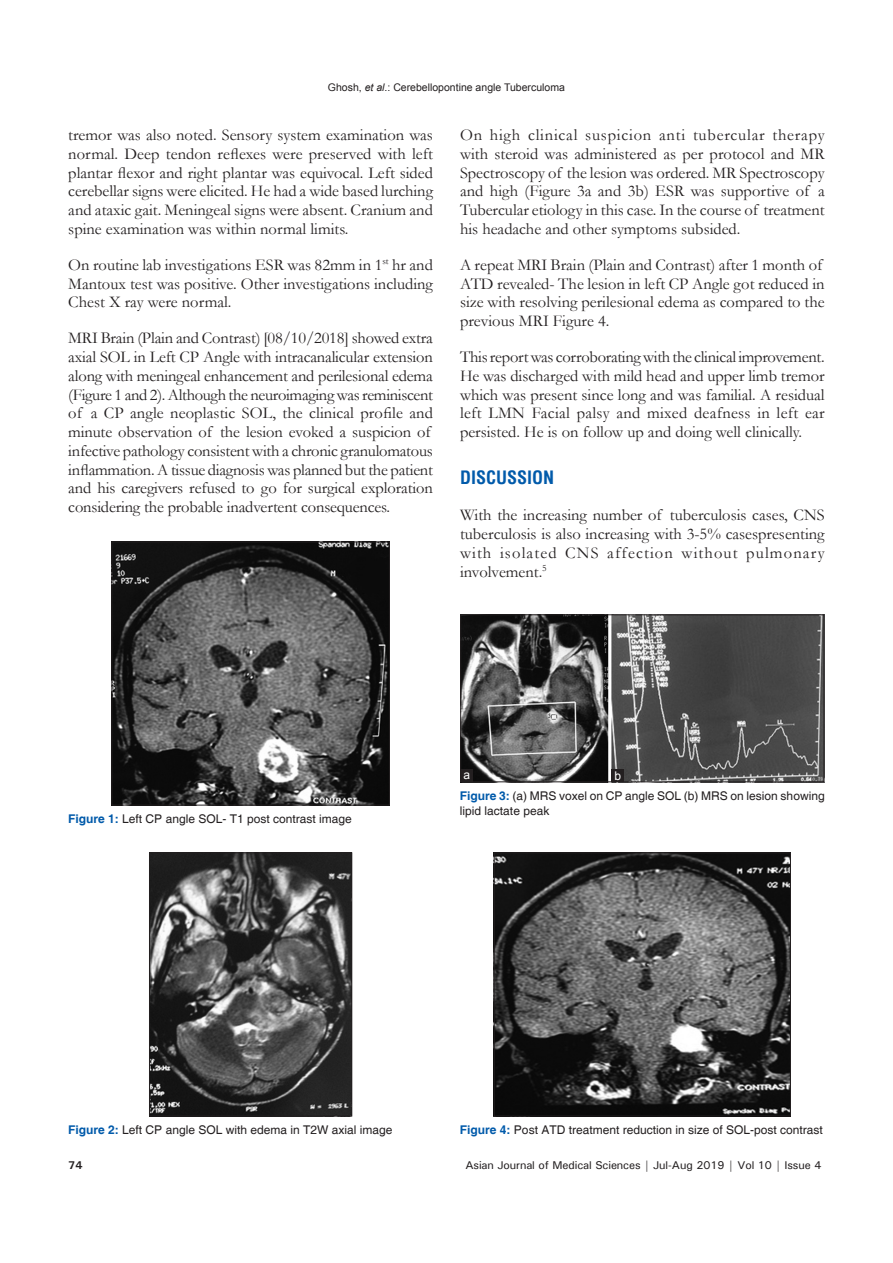
<style>
.page{position:relative;width:893px;height:1263px;background:#fff}
.page>*{position:absolute;margin:0;border:0;box-sizing:border-box;transform-origin:0 0}
.t1{font:700 condensed 18px "Helvetica";color:#015aaa}
.TX{font:16.5px/18.8px "Garamond";letter-spacing:-.005em;color:#231f20;text-align:justify}
.FGC{font:12px/15px "Helvetica";color:#231f20}
.LABEL{font:12px "Arial";color:#fff}
.t2{font:500 11.25px "Univers";letter-spacing:-.01em;color:#231f20}
.t3{font:700 11.25px "Univers";color:#231f20}
.t4{font:10.5px "Arial";color:#231f20}
.s1{font-style:italic}
.s2{font-weight:700;color:#015aaa}
</style>
<div class="page">
<img style="left:114px;top:544px;width:274px;height:259px">
<div style="left:112px;top:542px;width:278px;height:263px;border:1px solid #231f20"></div>
<img style="left:151px;top:855px;width:199px;height:259px">
<div style="left:149px;top:853px;width:203px;height:263px;border:1px solid #231f20"></div>
<img style="left:496px;top:855px;width:293px;height:259px">
<div style="left:494px;top:853px;width:297px;height:263px;border:1px solid #231f20"></div>
<img style="left:462px;top:617px;width:360px;height:163px">
<div style="left:460px;top:615px;width:364px;height:167px;border:1px solid #231f20"></div>
<div style="left:611px;top:769px;width:13px;height:13px;background:#231f20"></div>
<div style="left:460px;top:769px;width:13px;height:13px;background:#231f20"></div>
<p class="t4" style="left:328px;top:80px;width:238px">Ghosh, <span class="s1">et al</span>.: Cerebellopontine angle Tuberculoma</p>
<p class="TX" style="left:68px;top:125px;width:366px">tremor was also noted. Sensory system examination was normal. Deep tendon reflexes were preserved with left plantar flexor and right plantar was equivocal. Left sided cerebellar signs were elicited. He had a wide based lurching and ataxic gait. Meningeal signs were absent. Cranium and spine examination was within normal limits.</p>
<p class="TX" style="left:68px;top:255px;width:366px">On routine lab investigations ESR was 82mm in 1<sup>st</sup> hr and Mantoux test was positive. Other investigations including Chest X ray were normal.</p>
<p class="TX" style="left:68px;top:328px;width:366px;text-align:left">MRI Brain (Plain and Contrast) [08/10/2018] showed extra axial SOL in Left CP Angle with intracanalicular extension along with meningeal enhancement and perilesional edema (Figure 1 and 2). Although the neuroimaging was reminiscent of a CP angle neoplastic SOL, the clinical profile and minute observation of the lesion evoked a suspicion of infective pathology consistent with a chronic granulomatous inflammation. A tissue diagnosis was planned but the patient and his caregivers refused to go for surgical exploration considering the probable inadvertent consequences.</p>
<p class="TX" style="left:460px;top:125px;width:366px">On high clinical suspicion anti tubercular therapy with steroid was administered as per protocol and MR Spectroscopy of the lesion was ordered. MR Spectroscopy and high (Figure 3a and 3b) ESR was supportive of a Tubercular etiology in this case. In the course of treatment his headache and other symptoms subsided.</p>
<p class="TX" style="left:460px;top:255px;width:366px;text-align:left">A repeat MRI Brain (Plain and Contrast) after 1 month of ATD revealed- The lesion in left CP Angle got reduced in size with resolving perilesional edema as compared to the previous MRI Figure 4.</p>
<p class="TX" style="left:460px;top:347px;width:366px">This report was corroborating with the clinical improvement.<br>He was discharged with mild head and upper limb tremor which was present since long and was familial. A residual left LMN Facial palsy and mixed deafness in left ear persisted. He is on follow up and doing well clinically.</p>
<h1 class="t1" style="left:460px;top:466px;width:96px">DISCUSSION</h1>
<p class="TX" style="left:460px;top:505px;width:366px">With the increasing number of tuberculosis cases, CNS tuberculosis is also increasing with 3-5% casespresenting with isolated CNS affection without pulmonary involvement.<sup>5</sup></p>
<p class="FGC" style="left:68px;top:812px;width:285px"><span class="s2">Figure 1:</span> Left CP angle SOL- T1 post contrast image</p>
<p class="LABEL" style="left:464px;top:766px;width:8px">a</p>
<p class="LABEL" style="left:614px;top:767px;width:8px">b</p>
<p class="FGC" style="left:460px;top:788px;width:366px"><span class="s2">Figure 3:</span> (a) MRS voxel on CP angle SOL (b) MRS on lesion showing lipid lactate peak</p>
<p class="FGC" style="left:68px;top:1123px;width:326px"><span class="s2">Figure 2:</span> Left CP angle SOL with edema in T2W axial image</p>
<p class="FGC" style="left:460px;top:1123px;width:364px"><span class="s2">Figure 4:</span> Post ATD treatment reduction in size of SOL-post contrast</p>
<p class="t3" style="left:68px;top:1157px;width:16px">74</p>
<p class="t2" style="left:465px;top:1157px;width:358px">Asian Journal of Medical Sciences | Jul-Aug 2019 | Vol 10 | Issue 4</p>
</div>
